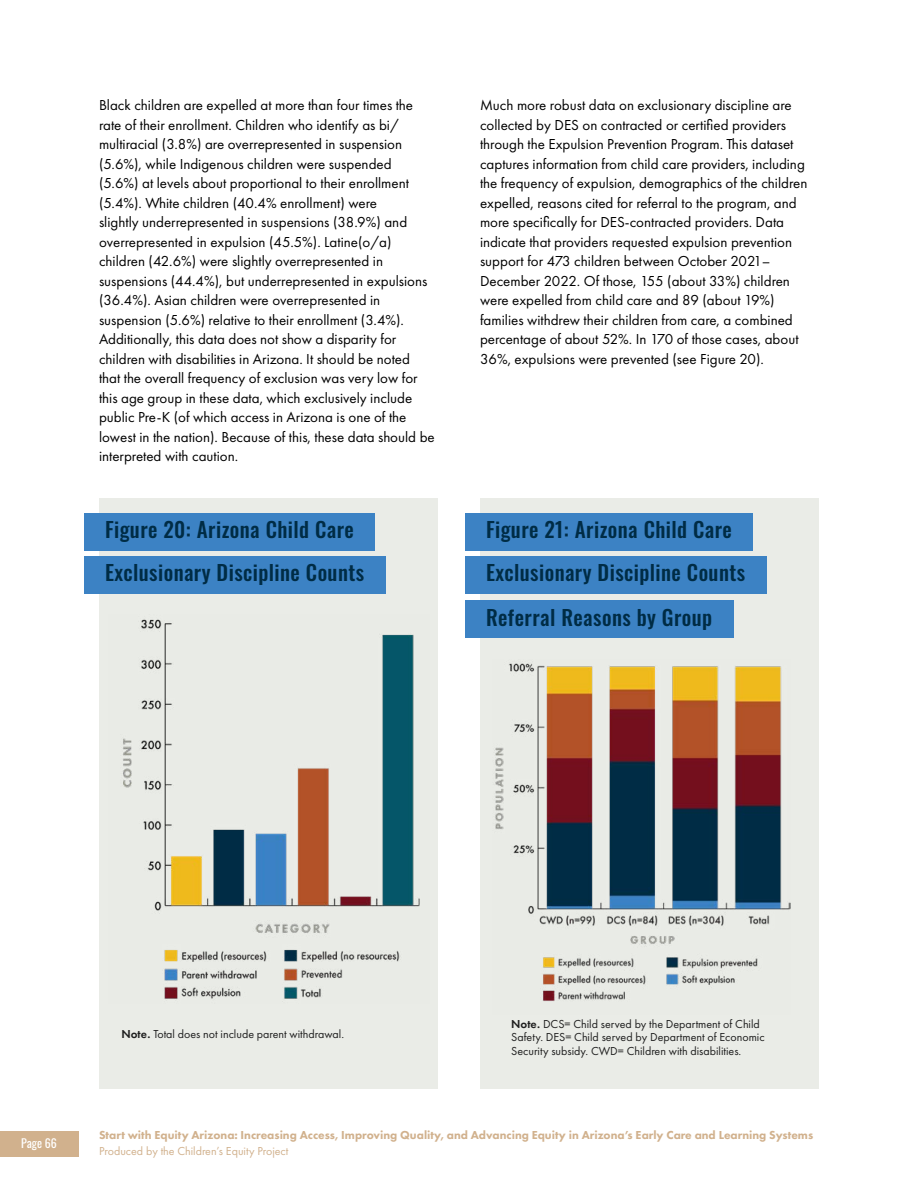
<style>
.page{position:relative;width:918px;height:1188px;background:#fff}
.page>*{position:absolute;margin:0;border:0;box-sizing:border-box;transform-origin:0 0}
.t1{font:500 21px/43.8px "Oswald";letter-spacing:.02em;color:#002c45}
.t2{font:15px/19.5px "Futura PT";color:#000}
.t3{font:12px/13.5px "Futura PT";color:#1f1f1f}
.t4{font:800 12px "Futura PT";color:#d1b18d}
.t5{font:12px "Futura PT";color:#d1b18d}
.t6{font:12px "Oswald";color:#fff}
.s1{font-weight:600}
</style>
<div class="page">
<div style="left:0;top:1131px;width:80px;height:25px;background:#d1b18d"></div>
<div style="left:99px;top:498px;width:339px;height:591px;background:#eaece7"></div>
<div style="left:84px;top:513px;width:291px;height:37px;background:#3c82c4"></div>
<div style="left:84px;top:556px;width:302px;height:37px;background:#3c82c4"></div>
<img style="left:123px;top:619px;width:297px;height:380px">
<div style="left:480px;top:498px;width:339px;height:591px;background:#eaece7"></div>
<div style="left:465px;top:513px;width:288px;height:37px;background:#3c82c4"></div>
<div style="left:465px;top:556px;width:301px;height:37px;background:#3c82c4"></div>
<img style="left:494px;top:663px;width:297px;height:338px">
<div style="left:465px;top:601px;width:269px;height:37px;background:#3c82c4"></div>
<p class="t2" style="left:99px;top:96px;width:337px">Black children are expelled at more than four times the rate of their enrollment. Children who identify as bi/ multiracial (3.8%) are overrepresented in suspension (5.6%), while Indigenous children were suspended (5.6%) at levels about proportional to their enrollment (5.4%). White children (40.4% enrollment) were<br>slightly underrepresented in suspensions (38.9%) and overrepresented in expulsion (45.5%). Latine(o/a) children (42.6%) were slightly overrepresented in suspensions (44.4%), but underrepresented in expulsions (36.4%). Asian children were overrepresented in suspension (5.6%) relative to their enrollment (3.4%).<br>Additionally, this data does not show a disparity for children with disabilities in Arizona. It should be noted that the overall frequency of exclusion was very low for this age group in these data, which exclusively include public Pre-K (of which access in Arizona is one of the lowest in the nation). Because of this, these data should be interpreted with caution.</p>
<p class="t2" style="left:480px;top:96px;width:329px">Much more robust data on exclusionary discipline are collected by DES on contracted or certified providers through the Expulsion Prevention Program. This dataset captures information from child care providers, including the frequency of expulsion, demographics of the children expelled, reasons cited for referral to the program, and more specifically for DES-contracted providers. Data indicate that providers requested expulsion prevention support for 473 children between October 2021– December 2022. Of those, 155 (about 33%) children were expelled from child care and 89 (about 19%) families withdrew their children from care, a combined percentage of about 52%. In 170 of those cases, about 36%, expulsions were prevented (see Figure 20).</p>
<h1 class="t1" style="left:105px;top:509px;width:261px;line-height:43px">Figure 20: Arizona Child Care<br>Exclusionary Discipline Counts</h1>
<h1 class="t1" style="left:486px;top:509px;width:261px">Figure 21: Arizona Child Care<br>Exclusionary Discipline Counts<br>Referral Reasons by Group</h1>
<p class="t6" style="left:21px;top:1133px;width:37px">Page 66</p>
<p class="t3" style="left:122px;top:1027px;width:224px"><span class="s1">Note.</span> Total does not include parent withdrawal.</p>
<p class="t3" style="left:511px;top:1017px;width:255px"><span class="s1">Note.</span> DCS= Child served by the Department of Child<br>Safety. DES= Child served by Department of Economic<br>Security subsidy. CWD= Children with disabilities.</p>
<p class="t4" style="left:99px;top:1127px;width:716px">Start with Equity Arizona: Increasing Access, Improving Quality, and Advancing Equity in Arizona’s Early Care and Learning Systems</p>
<p class="t5" style="left:99px;top:1144px;width:191px">Produced by the Children’s Equity Project</p>
</div>
